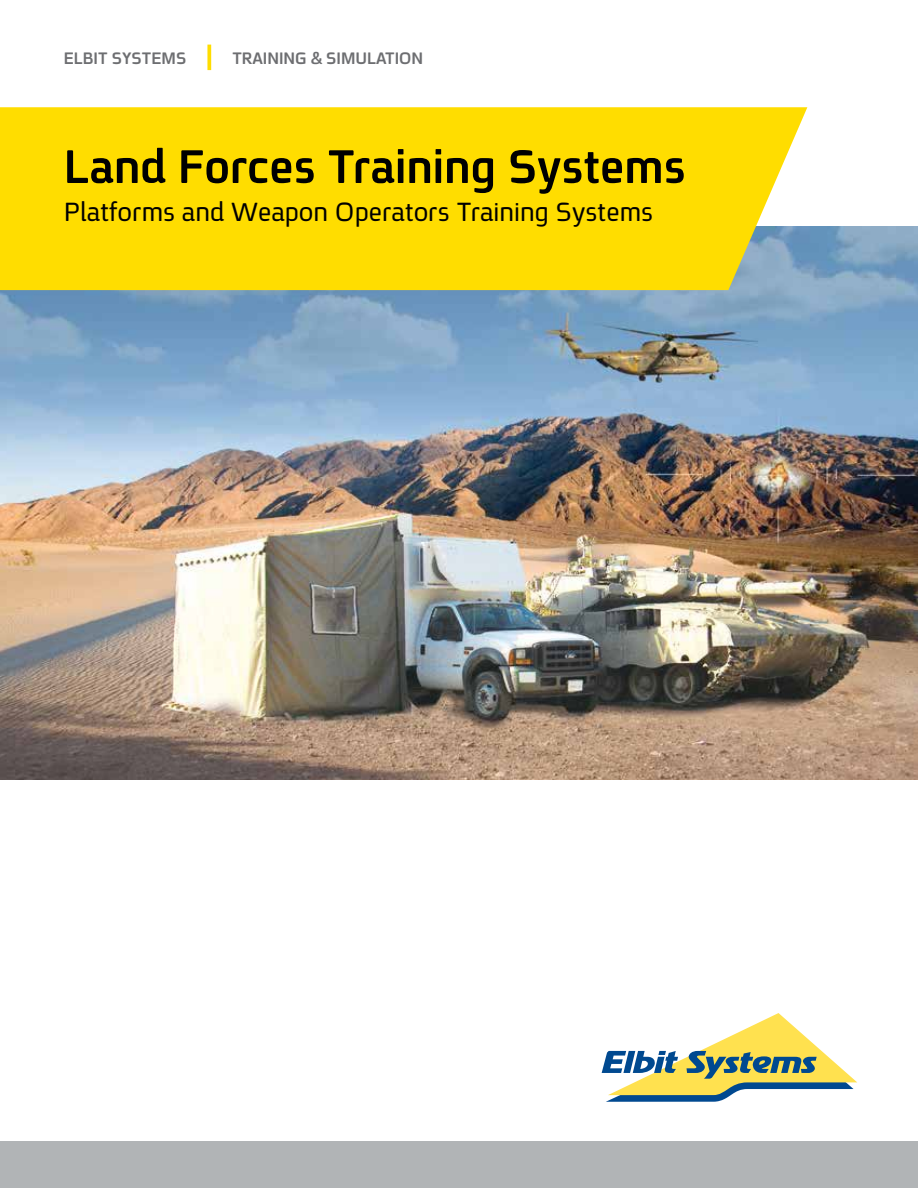
<style>
.page{position:relative;width:918px;height:1188px;background:#fff}
.page>*{position:absolute;margin:0;border:0;box-sizing:border-box;transform-origin:0 0}
.t1{font:51px "En Spoiler B";color:#000}
.t2{font:28.5px "En Spoiler";color:#000}
.t3{font:18px "En Spoiler B";color:#6d6e71}
</style>
<div class="page">
<img style="left:0;top:227px;width:918px;height:552px">
<div style="left:0;top:1141px;width:918px;height:47px;background:#b1b4b6"></div>
<div style="left:0;top:107px;width:807px;height:183px;background:#fd0"></div>
<svg style="left:207px;top:45px;width:4px;height:25px"></svg>
<svg style="left:602px;top:1013px;width:255px;height:89px"></svg>
<p class="t3" style="left:64px;top:45px;width:124px">ELBIT SYSTEMS</p>
<p class="t3" style="left:232px;top:45px;width:192px">TRAINING &amp; SIMULATION</p>
<h1 class="t1" style="left:64px;top:130px;width:623px">Land Forces Training Systems</h1>
<h1 class="t2" style="left:64px;top:192px;width:591px">Platforms and Weapon Operators Training Systems</h1>
</div>
